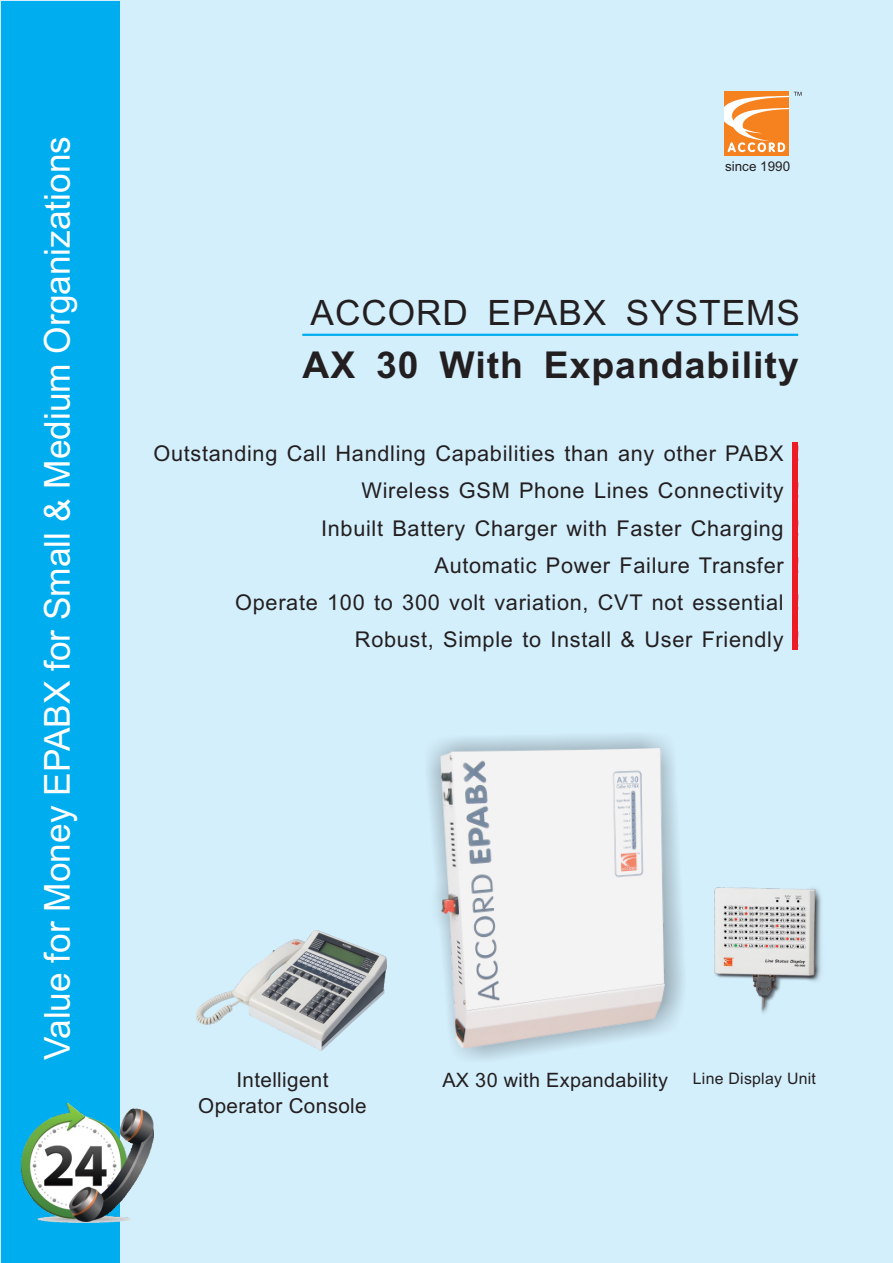
<style>
.page{position:relative;width:893px;height:1263px;background:#d4effc}
.page>*{position:absolute;margin:0;border:0;box-sizing:border-box;transform-origin:0 0}
.t1{font:700 37.05px "Arial";letter-spacing:.03em;color:#231f20}
.t2{font:35.7px "Arial";color:#fff}
.t3{font:34.95px "Arial";letter-spacing:.03em;color:#231f20}
.t4{font:21.75px/37.2px "Arial";letter-spacing:.03em;color:#231f20;text-align:right}
.t5{font:20.7px/26px "Arial";letter-spacing:.015em;color:#231f20;text-align:center}
.t6{font:19.8px "Arial";letter-spacing:.015em;color:#231f20}
.t7{font:15.9px "Arial";letter-spacing:.015em;color:#231f20}
.t8{font:13.5px "Arial";color:#231f20}
.s1{font-weight:700;color:#ed1c24}
</style>
<div class="page">
<div style="left:1px;top:1px;width:119px;height:1262px;background:#00aeef"></div>
<img style="left:714px;top:887px;width:108px;height:126px">
<svg style="left:428px;top:735px;width:256px;height:325px"></svg>
<img style="left:440px;top:748px;width:225px;height:300px">
<hr style="left:302px;top:334px;width:496px;height:2px;background:#00aeef">
<img style="left:197px;top:930px;width:189px;height:121px">
<div style="left:724px;top:91px;width:65px;height:65px;background:#f5821f"></div>
<svg style="left:724px;top:92px;width:78px;height:60px"></svg>
<img style="left:22px;top:1103px;width:131px;height:119px">
<div style="left:792px;top:442px;width:5px;height:207px;background:#ed1c24"></div>
<h2 class="t2" style="left:44px;top:1060px;width:925px;rotate:-90deg">Value for Money EPABX for Small &amp; Medium Organizations</h2>
<p class="t8" style="left:725px;top:161px;width:67px">since 1990</p>
<h3 class="t3" style="left:311px;top:300px;width:491px">ACCORD EPABX SYSTEMS</h3>
<h1 class="t1" style="left:303px;top:351px;width:498px">AX 30 With Expandability</h1>
<p class="t4" style="left:154px;top:437px;width:648px">Outstanding Call Handling Capabilities than any other PABX <span class="s1">!<br></span>Wireless GSM Phone Lines Connectivity <span class="s1">!<br></span>Inbuilt Battery Charger with Faster Charging <span class="s1">!<br></span>Automatic Power Failure Transfer <span class="s1">!<br></span>Operate 100 to 300 volt variation, CVT not essential <span class="s1">!<br></span>Robust, Simple to Install &amp; User Friendly <span class="s1">!</span></p>
<p class="t5" style="left:198px;top:1069px;width:170px">Intelligent<br>Operator Console</p>
<p class="t6" style="left:442px;top:1072px;width:227px">AX 30 with Expandability</p>
<p class="t7" style="left:693px;top:1072px;width:125px">Line Display Unit</p>
</div>
